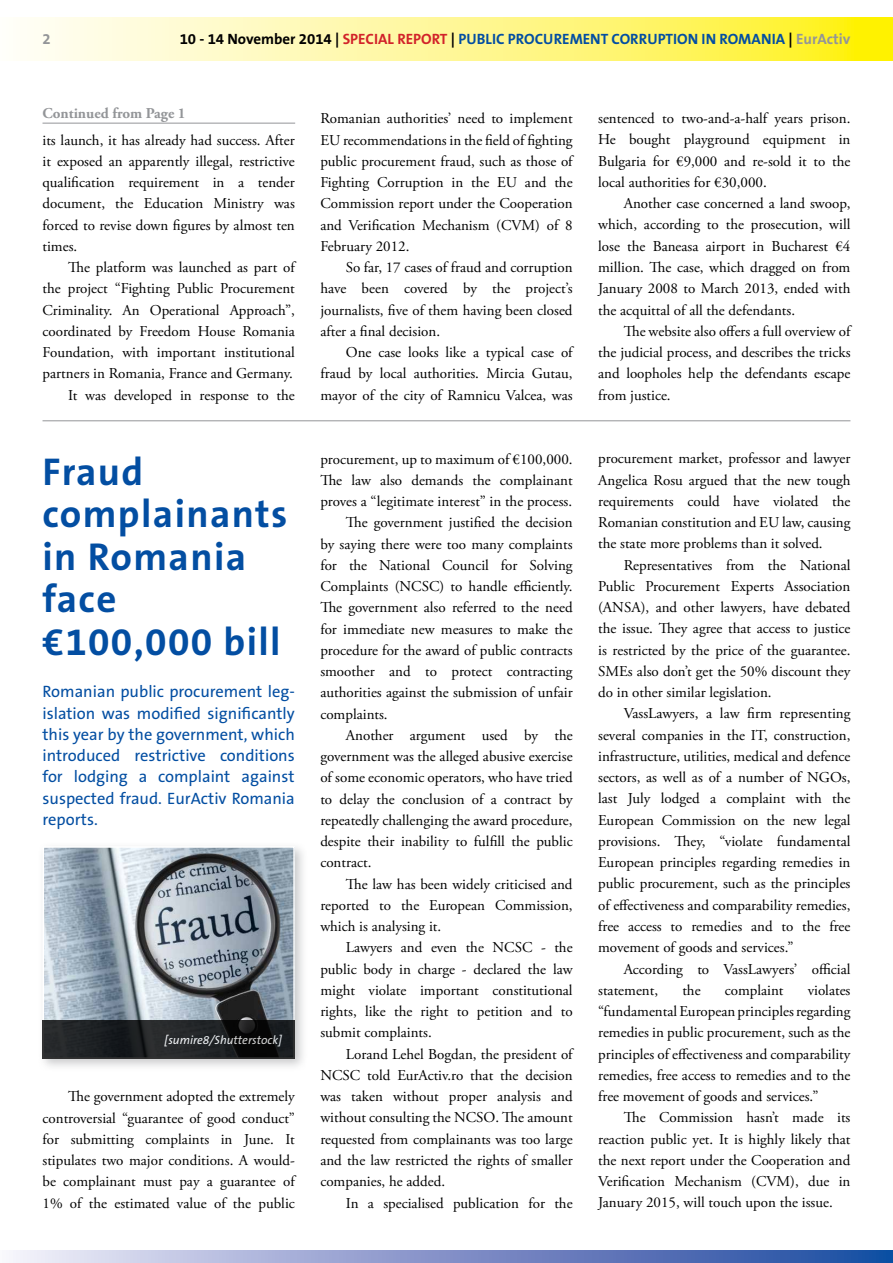
<style>
.page{position:relative;width:893px;height:1263px;background:#fff}
.page>*{position:absolute;margin:0;border:0;box-sizing:border-box;transform-origin:0 0}
.t1{font:700 39px/42.5px "The Sans B7";letter-spacing:.035em;color:#034ea2}
.t2{font:16.5px/21.3px "The Sans B5 Plain";color:#034ea2;text-align:justify}
.t3{font:15px/21.3px "Adobe Garamond Pro";color:#000;text-align:justify}
.t4{font:700 15px "The Sans B7";color:#034ea2}
.t5{font:700 15px "Adobe Garamond Pro";color:#939598}
.t6{font:700 15px "The Sans B7";color:#939598}
.t7{font:italic 12px "The Sans B5 Plain";color:#fff}
.s1{color:#000}
.s2{color:#d2232a}
.s3{color:#939598}
</style>
<div class="page">
<svg style="left:27px;top:18px;width:866px;height:42px;background:#fff78d"></svg>
<svg style="left:13px;top:1250px;width:880px;height:13px;background:#8395c9"></svg>
<hr style="left:43px;top:123px;width:252px;height:1px;background:#939598">
<div style="left:38px;top:841px;width:270px;height:231px;background:#939598;opacity:.5"></div>
<img style="left:46px;top:849px;width:246px;height:171px">
<div style="left:43px;top:846px;width:252px;height:213px;border:2px solid #fff"></div>
<svg style="left:43px;top:1020px;width:252px;height:39px;background:#1d1f21"></svg>
<hr style="left:43px;top:421px;width:807px;height:1px;background:#939598">
<p class="t6" style="left:43px;top:31px;width:10px">2</p>
<p class="t4" style="left:180px;top:31px;width:672px"><span class="s1">10 - 14 November 2014 |</span> <span class="s2">SPECIAL REPORT</span> <span class="s1">|</span> PUBLIC PROCUREMENT CORRUPTION IN ROMANIA <span class="s1">|</span> <span class="s3">EurActiv</span></p>
<p class="t5" style="left:43px;top:104px;width:145px">Continued from Page 1</p>
<p class="t3" style="left:43px;top:130px;width:254px">its launch, it has already had success. After it exposed an apparently illegal, restrictive qualification requirement in a tender document, the Education Ministry was forced to revise down figures by almost ten times.</p>
<p class="t3" style="left:43px;top:257px;width:254px;text-align:right">The platform was launched as part of<br>the project “Fighting Public Procurement Criminality. An Operational Approach”, coordinated by Freedom House Romania Foundation, with important institutional partners in Romania, France and Germany.<br>It was developed in response to the</p>
<h1 class="t1" style="left:43px;top:452px;width:246px">Fraud complainants in Romania face €100,000 bill</h1>
<p class="t2" style="left:43px;top:682px;width:254px">Romanian public procurement leg&shy;islation was modified significantly this year by the government, which introduced restrictive conditions for lodging a complaint against suspected fraud. EurActiv Romania reports.</p>
<p class="t7" style="left:165px;top:1034px;width:119px">[sumire8/Shutterstock]</p>
<p class="t3" style="left:43px;top:1086px;width:254px;text-indent:26px">The government adopted the extremely controversial “guarantee of good conduct” for submitting complaints in June. It stipulates two major conditions. A would&shy;be complainant must pay a guarantee of 1% of the estimated value of the public</p>
<p class="t3" style="left:320px;top:108px;width:254px">Romanian authorities’ need to implement EU recommendations in the field of fighting public procurement fraud, such as those of Fighting Corruption in the EU and the Commission report under the Cooperation and Verification Mechanism (CVM) of 8<br>February 2012.</p>
<p class="t3" style="left:320px;top:257px;width:254px;text-indent:26px">So far, 17 cases of fraud and corruption have been covered by the project’s journalists, five of them having been closed after a final decision.</p>
<p class="t3" style="left:320px;top:342px;width:254px;text-indent:26px">One case looks like a typical case of fraud by local authorities. Mircia Gutau, mayor of the city of Ramnicu Valcea, was</p>
<p class="t3" style="left:320px;top:449px;width:254px">procurement, up to maximum of €100,000.</p>
<p class="t3" style="left:320px;top:470px;width:254px">The law also demands the complainant</p>
<p class="t3" style="left:320px;top:491px;width:253px">proves a “legitimate interest” in the process.</p>
<p class="t3" style="left:346px;top:512px;width:228px">The government justified the decision</p>
<p class="t3" style="left:320px;top:534px;width:254px">by saying there were too many complaints</p>
<p class="t3" style="left:320px;top:555px;width:254px">for the National Council for Solving</p>
<p class="t3" style="left:320px;top:576px;width:254px">Complaints (NCSC) to handle efficiently.</p>
<p class="t3" style="left:320px;top:597px;width:254px">The government also referred to the need</p>
<p class="t3" style="left:320px;top:619px;width:254px">for immediate new measures to make the</p>
<p class="t3" style="left:320px;top:640px;width:254px">procedure for the award of public contracts</p>
<p class="t3" style="left:320px;top:661px;width:254px">smoother and to protect contracting</p>
<p class="t3" style="left:320px;top:682px;width:254px">authorities against the submission of unfair</p>
<p class="t3" style="left:320px;top:704px;width:69px">complaints.</p>
<p class="t3" style="left:346px;top:725px;width:228px">Another argument used by the</p>
<p class="t3" style="left:320px;top:746px;width:254px">government was the alleged abusive exercise</p>
<p class="t3" style="left:320px;top:767px;width:254px">of some economic operators, who have tried</p>
<p class="t3" style="left:320px;top:789px;width:254px">to delay the conclusion of a contract by</p>
<p class="t3" style="left:320px;top:810px;width:254px">repeatedly challenging the award procedure,</p>
<p class="t3" style="left:320px;top:831px;width:254px">despite their inability to fulfill the public</p>
<p class="t3" style="left:320px;top:852px;width:53px">contract.</p>
<p class="t3" style="left:346px;top:874px;width:228px">The law has been widely criticised and</p>
<p class="t3" style="left:320px;top:895px;width:254px">reported to the European Commission,</p>
<p class="t3" style="left:320px;top:916px;width:122px">which is analysing it.</p>
<p class="t3" style="left:346px;top:937px;width:228px">Lawyers and even the NCSC - the</p>
<p class="t3" style="left:320px;top:959px;width:254px">public body in charge - declared the law</p>
<p class="t3" style="left:320px;top:980px;width:254px">might violate important constitutional</p>
<p class="t3" style="left:320px;top:1001px;width:254px">rights, like the right to petition and to</p>
<p class="t3" style="left:320px;top:1022px;width:113px">submit complaints.</p>
<p class="t3" style="left:346px;top:1044px;width:228px">Lorand Lehel Bogdan, the president of</p>
<p class="t3" style="left:320px;top:1065px;width:254px">NCSC told EurActiv.ro that the decision</p>
<p class="t3" style="left:320px;top:1086px;width:254px">was taken without proper analysis and</p>
<p class="t3" style="left:320px;top:1107px;width:254px">without consulting the NCSO. The amount</p>
<p class="t3" style="left:320px;top:1129px;width:254px">requested from complainants was too large</p>
<p class="t3" style="left:320px;top:1150px;width:254px">and the law restricted the rights of smaller</p>
<p class="t3" style="left:320px;top:1171px;width:126px">companies, he added.</p>
<p class="t3" style="left:346px;top:1192px;width:228px">In a specialised publication for the</p>
<p class="t3" style="left:598px;top:108px;width:254px">sentenced to two-and-a-half years prison.<br>He bought playground equipment in Bulgaria for €9,000 and re-sold it to the local authorities for €30,000.</p>
<p class="t3" style="left:598px;top:193px;width:254px;text-indent:26px">Another case concerned a land swoop, which, according to the prosecution, will lose the Baneasa airport in Bucharest €4 million. The case, which dragged on from January 2008 to March 2013, ended with the acquittal of all the defendants.</p>
<p class="t3" style="left:598px;top:321px;width:254px;text-indent:26px">The website also offers a full overview of the judicial process, and describes the tricks and loopholes help the defendants escape from justice.</p>
<p class="t3" style="left:598px;top:448px;width:254px">procurement market, professor and lawyer Angelica Rosu argued that the new tough requirements could have violated the Romanian constitution and EU law, causing the state more problems than it solved.</p>
<p class="t3" style="left:598px;top:555px;width:254px;text-indent:26px">Representatives from the National Public Procurement Experts Association (ANSA), and other lawyers, have debated the issue. They agree that access to justice is restricted by the price of the guarantee.<br>SMEs also don’t get the 50% discount they do in other similar legislation.</p>
<p class="t3" style="left:598px;top:703px;width:254px;text-indent:26px">VassLawyers, a law firm representing several companies in the IT, construction, infrastructure, utilities, medical and defence sectors, as well as of a number of NGOs, last July lodged a complaint with the European Commission on the new legal provisions. They, “violate fundamental European principles regarding remedies in public procurement, such as the principles of effectiveness and comparability remedies, free access to remedies and to the free movement of goods and services.”</p>
<p class="t3" style="left:598px;top:959px;width:254px;text-indent:26px">According to VassLawyers’ official statement,</p>
<p class="t3" style="left:598px;top:980px;width:254px;text-indent:210px">violates “fundamental European principles regarding remedies in public procurement, such as the principles of effectiveness and comparability remedies, free access to remedies and to the free movement of goods and services.”</p>
<p class="t3" style="left:598px;top:1107px;width:254px;text-indent:26px">The Commission hasn’t made its reaction public yet. It is highly likely that the next report under the Cooperation and Verification Mechanism (CVM), due in January 2015, will touch upon the issue.</p>
<p class="t3" style="left:682px;top:980px;width:20px">the</p>
<p class="t3" style="left:725px;top:980px;width:60px">complaint</p>
</div>
